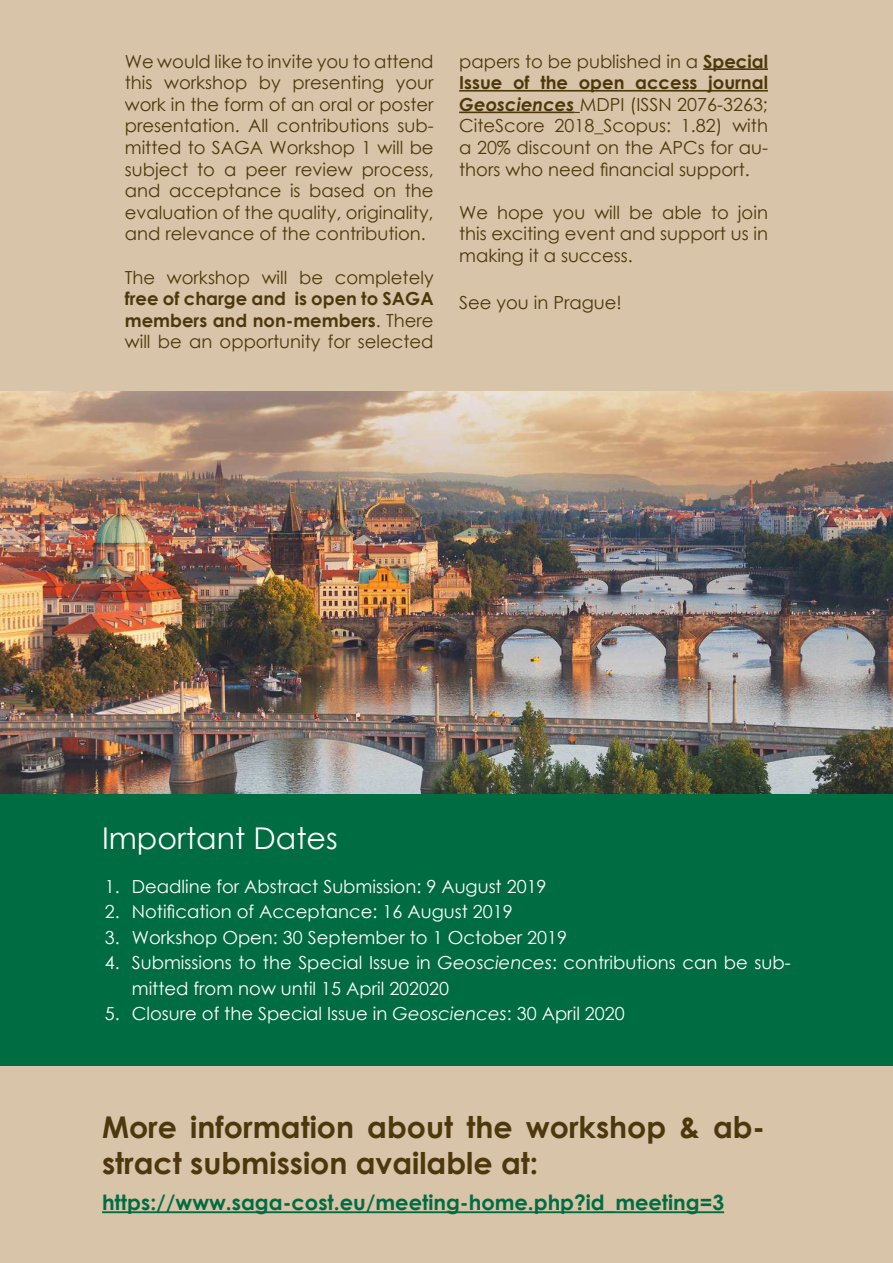
<style>
.page{position:relative;width:893px;height:1263px;background:#d8c4a8}
.page>*{position:absolute;margin:0;border:0;box-sizing:border-box;transform-origin:0 0}
.t1{font:700 30px/36px "Century Gothic";color:#4d380d}
.t2{font:30px "Century Gothic";color:#fff}
.t3{font:700 21px "Century Gothic";color:#006c42}
.t4{font:18px/21.6px "Century Gothic";color:#4d380d;text-align:justify}
.t5{font:18px/25.5px "Century Gothic";color:#fff}
.s1{font-weight:700}
.s2{font-weight:700;font-style:italic}
.s3{font-style:italic}
</style>
<div class="page">
<div style="left:0;top:793px;width:893px;height:273px;background:#006c42"></div>
<hr style="left:102px;top:1211px;width:622px;height:2px;background:#006c42">
<hr style="left:703px;top:68px;width:65px;height:2px;background:#4d380d">
<hr style="left:459px;top:90px;width:309px;height:2px;background:#4d380d">
<hr style="left:459px;top:112px;width:115px;height:1px;background:#4d380d">
<img style="left:0;top:391px;width:893px;height:402px">
<p class="t4" style="left:125px;top:50px;width:310px">We would like to invite you to attend this workshop by presenting your work in the form of an oral or poster presentation. All contributions sub&shy;mitted to SAGA Workshop 1 will be subject to a peer review process, and acceptance is based on the evaluation of the quality, originality, and relevance of the contribution.</p>
<p class="t4" style="left:125px;top:266px;width:310px">The workshop will be completely <span class="s1">free of charge and is open to SAGA members and non-members</span>. There will be an opportunity for selected</p>
<p class="t4" style="left:459px;top:50px;width:310px">papers to be published in a <span class="s1">Special Issue of the open access journal </span><span class="s2">Geosciences</span> MDPI (ISSN 2076-3263; CiteScore 2018_Scopus: 1.82) with a 20% discount on the APCs for au&shy;thors who need financial support.</p>
<p class="t4" style="left:459px;top:201px;width:310px">We hope you will be able to join this exciting event and support us in making it a success.</p>
<p class="t4" style="left:459px;top:291px;width:164px">See you in Prague!</p>
<p class="t2" style="left:102px;top:817px;width:237px">Important Dates</p>
<p class="t5" style="left:105px;top:873px;width:443px">1. Deadline for Abstract Submission: 9 August 2019</p>
<p class="t5" style="left:105px;top:899px;width:409px">2. Notification of Acceptance: 16 August 2019</p>
<p class="t5" style="left:105px;top:924px;width:464px">3. Workshop Open: 30 September to 1 October 2019</p>
<p class="t5" style="left:132px;top:950px;width:660px;text-indent:-27px">4. Submissions to the Special Issue in <span class="s3">Geosciences</span>: contributions can be sub&shy;mitted from now until 15 April 202020</p>
<p class="t5" style="left:105px;top:1001px;width:521px">5. Closure of the Special Issue in <span class="s3">Geosciences</span>: 30 April 2020</p>
<p class="t1" style="left:102px;top:1108px;width:665px">More information about the workshop &amp; ab&shy;stract submission available at:</p>
<p class="t3" style="left:102px;top:1187px;width:624px">https://www.saga-cost.eu/meeting-home.php?id_meeting=3</p>
</div>
